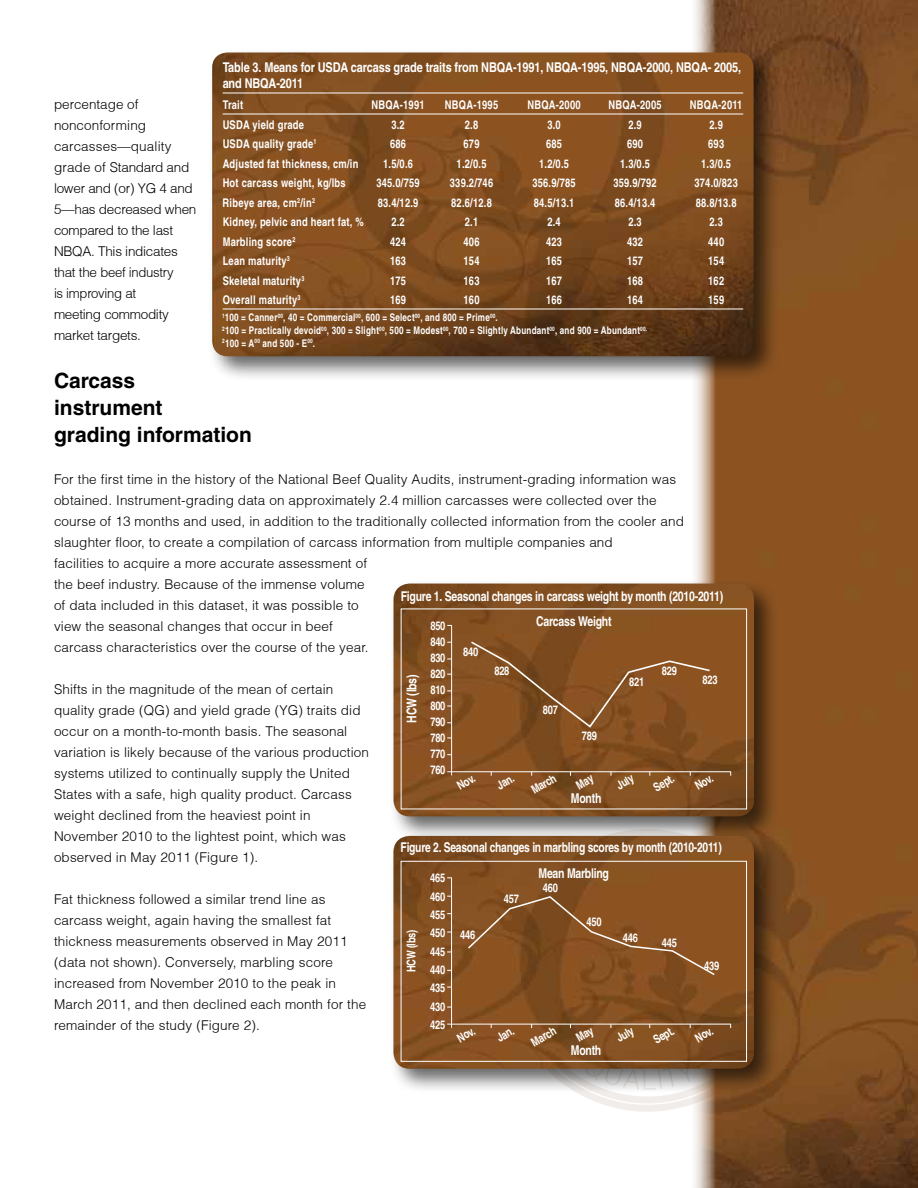
<style>
.page{position:relative;width:918px;height:1188px;background:#fff}
.page>*{position:absolute;margin:0;border:0;box-sizing:border-box;transform-origin:0 0}
.t1{font:700 21px/27px "Helvetica";color:#000}
.t2{font:300 13.5px/21px "Helvetica";letter-spacing:.01em;color:#000}
.t3{font:300 13.5px/21px "Helvetica";letter-spacing:-.02em;color:#000}
.t4{font:700 condensed 13.5px/16.5px "Helvetica";letter-spacing:-.02em;color:#fff}
.t5{font:700 condensed 13.5px/24.8px "Helvetica";letter-spacing:-.02em;color:#fff;scale:.95 1}
.t6{font:700 condensed 13.5px/25.3px "Helvetica";letter-spacing:-.02em;color:#fff;scale:.93 1}
.t7{font:700 condensed 12px/16px "Helvetica";letter-spacing:.02em;color:#fff;text-align:justify;scale:.95 1}
.t8{font:700 condensed 10.5px/12.8px "Helvetica";letter-spacing:.02em;color:#fff;scale:.94 1}
</style>
<div class="page">
<img style="left:694px;top:0;width:224px;height:1188px">
<svg style="left:582px;top:944px;width:249px;height:181px"></svg>
<div style="left:207px;top:48px;width:572px;height:334px;background:#000;opacity:.6"></div>
<img style="left:212px;top:52px;width:542px;height:304px">
<hr style="left:223px;top:93px;width:520px;height:1px;background:#fff">
<hr style="left:223px;top:114px;width:520px;height:1px;background:#fff">
<hr style="left:223px;top:309px;width:520px;height:1px;background:#fff">
<div style="left:389px;top:579px;width:391px;height:263px;background:#000;opacity:.6"></div>
<img style="left:394px;top:584px;width:360px;height:232px">
<hr style="left:451px;top:625px;width:1px;height:150px;background:#fff">
<hr style="left:447px;top:771px;width:284px;height:1px;background:#fff">
<svg style="left:469px;top:640px;width:242px;height:89px;background:#885325"></svg>
<div style="left:389px;top:831px;width:391px;height:264px;background:#000;opacity:.6"></div>
<img style="left:393px;top:836px;width:361px;height:233px">
<hr style="left:451px;top:878px;width:1px;height:150px;background:#fff">
<hr style="left:447px;top:1024px;width:284px;height:1px;background:#fff">
<svg style="left:570px;top:772px;width:26px;height:17px"></svg>
<svg style="left:466px;top:851px;width:356px;height:239px;background:#85562c"></svg>
<p class="t4" style="left:223px;top:59px;width:520px">Table 3. Means for USDA carcass grade traits from NBQA-1991, NBQA-1995, NBQA-2000, NBQA- 2005, and NBQA-2011</p>
<p class="t7" style="left:223px;top:97px;width:23px">Trait</p>
<p class="t7" style="left:371px;top:97px;width:58px">NBQA-1991</p>
<p class="t7" style="left:445px;top:97px;width:58px">NBQA-1995</p>
<p class="t7" style="left:527px;top:97px;width:58px">NBQA-2000</p>
<p class="t7" style="left:608px;top:97px;width:58px">NBQA-2005</p>
<p class="t7" style="left:690px;top:97px;width:57px">NBQA-2011</p>
<p class="t7" style="left:223px;top:116px;width:87px">USDA yield grade</p>
<p class="t7" style="left:391px;top:116px;width:16px">3.2</p>
<p class="t7" style="left:465px;top:116px;width:16px">2.8</p>
<p class="t7" style="left:547px;top:116px;width:16px">3.0</p>
<p class="t7" style="left:628px;top:116px;width:16px">2.9</p>
<p class="t7" style="left:709px;top:116px;width:16px">2.9</p>
<p class="t7" style="left:223px;top:136px;width:100px">USDA quality grade<sup>1</sup></p>
<p class="t7" style="left:390px;top:136px;width:18px">686</p>
<p class="t7" style="left:464px;top:136px;width:18px">679</p>
<p class="t7" style="left:546px;top:136px;width:18px">685</p>
<p class="t7" style="left:627px;top:136px;width:18px">690</p>
<p class="t7" style="left:708px;top:136px;width:18px">693</p>
<p class="t7" style="left:223px;top:155px;width:144px">Adjusted fat thickness, cm/in</p>
<p class="t7" style="left:383px;top:155px;width:33px">1.5/0.6</p>
<p class="t7" style="left:457px;top:155px;width:33px">1.2/0.5</p>
<p class="t7" style="left:539px;top:155px;width:33px">1.2/0.5</p>
<p class="t7" style="left:620px;top:155px;width:33px">1.3/0.5</p>
<p class="t7" style="left:701px;top:155px;width:33px">1.3/0.5</p>
<p class="t7" style="left:223px;top:175px;width:131px">Hot carcass weight, kg/lbs</p>
<p class="t7" style="left:376px;top:175px;width:47px">345.0/759</p>
<p class="t7" style="left:450px;top:175px;width:47px">339.2/746</p>
<p class="t7" style="left:532px;top:175px;width:47px">356.9/785</p>
<p class="t7" style="left:613px;top:175px;width:47px">359.9/792</p>
<p class="t7" style="left:694px;top:175px;width:47px">374.0/823</p>
<p class="t7" style="left:223px;top:194px;width:99px">Ribeye area, cm<sup>2</sup>/in<sup>2</sup></p>
<p class="t7" style="left:378px;top:194px;width:44px">83.4/12.9</p>
<p class="t7" style="left:451px;top:194px;width:44px">82.6/12.8</p>
<p class="t7" style="left:534px;top:194px;width:44px">84.5/13.1</p>
<p class="t7" style="left:615px;top:194px;width:44px">86.4/13.4</p>
<p class="t7" style="left:696px;top:194px;width:44px">88.8/13.8</p>
<p class="t7" style="left:223px;top:214px;width:150px">Kidney, pelvic and heart fat, %</p>
<p class="t7" style="left:391px;top:214px;width:16px">2.2</p>
<p class="t7" style="left:465px;top:214px;width:16px">2.1</p>
<p class="t7" style="left:547px;top:214px;width:16px">2.4</p>
<p class="t7" style="left:628px;top:214px;width:16px">2.3</p>
<p class="t7" style="left:709px;top:214px;width:16px">2.3</p>
<p class="t7" style="left:223px;top:233px;width:78px">Marbling score<sup>2</sup></p>
<p class="t7" style="left:390px;top:233px;width:18px">424</p>
<p class="t7" style="left:464px;top:233px;width:18px">406</p>
<p class="t7" style="left:546px;top:233px;width:18px">423</p>
<p class="t7" style="left:627px;top:233px;width:18px">432</p>
<p class="t7" style="left:708px;top:233px;width:18px">440</p>
<p class="t7" style="left:223px;top:253px;width:72px">Lean maturity<sup>3</sup></p>
<p class="t7" style="left:390px;top:253px;width:18px">163</p>
<p class="t7" style="left:464px;top:253px;width:18px">154</p>
<p class="t7" style="left:546px;top:253px;width:18px">165</p>
<p class="t7" style="left:627px;top:253px;width:18px">157</p>
<p class="t7" style="left:708px;top:253px;width:18px">154</p>
<p class="t7" style="left:223px;top:272px;width:88px">Skeletal maturity<sup>3</sup></p>
<p class="t7" style="left:390px;top:272px;width:18px">175</p>
<p class="t7" style="left:464px;top:272px;width:18px">163</p>
<p class="t7" style="left:546px;top:272px;width:18px">167</p>
<p class="t7" style="left:627px;top:272px;width:18px">168</p>
<p class="t7" style="left:708px;top:272px;width:18px">162</p>
<p class="t7" style="left:223px;top:292px;width:83px">Overall maturity<sup>3</sup></p>
<p class="t7" style="left:390px;top:292px;width:18px">169</p>
<p class="t7" style="left:464px;top:292px;width:18px">160</p>
<p class="t7" style="left:546px;top:292px;width:18px">166</p>
<p class="t7" style="left:627px;top:292px;width:18px">164</p>
<p class="t7" style="left:708px;top:292px;width:18px">159</p>
<p class="t8" style="left:222px;top:311px;width:453px"><sup>1</sup>100 = Canner<sup>00</sup>, 40 = Commercial<sup>00</sup>, 600 = Select<sup>00</sup>, and 800 = Prime<sup>00</sup>.<br><sup>2</sup>100 = Practically devoid<sup>00</sup>, 300 = Slight<sup>00</sup>, 500 = Modest<sup>00</sup>, 700 = Slightly Abundant<sup>00</sup>, and 900 = Abundant<sup>00.<br>2</sup>100 = A<sup>00</sup> and 500 - E<sup>00</sup>.</p>
<p class="t3" style="left:54px;top:94px;width:144px">percentage of nonconforming carcasses—quality grade of Standard and lower and (or) YG 4 and<br>5—has decreased when compared to the last<br>NBQA. This indicates that the beef industry<br>is improving at<br>meeting commodity market targets.</p>
<h1 class="t1" style="left:54px;top:367px;width:199px">Carcass<br>instrument<br>grading information</h1>
<p class="t2" style="left:54px;top:469px;width:631px">For the first time in the history of the National Beef Quality Audits, instrument-grading information was obtained. Instrument-grading data on approximately 2.4 million carcasses were collected over the course of 13 months and used, in addition to the traditionally collected information from the cooler and slaughter floor, to create a compilation of carcass information from multiple companies and<br>facilities to acquire a more accurate assessment of<br>the beef industry. Because of the immense volume<br>of data included in this dataset, it was possible to<br>view the seasonal changes that occur in beef<br>carcass characteristics over the course of the year.</p>
<p class="t2" style="left:54px;top:679px;width:317px">Shifts in the magnitude of the mean of certain quality grade (QG) and yield grade (YG) traits did occur on a month-to-month basis. The seasonal variation is likely because of the various production systems utilized to continually supply the United States with a safe, high quality product. Carcass weight declined from the heaviest point in November 2010 to the lightest point, which was observed in May 2011 (Figure 1).</p>
<p class="t2" style="left:54px;top:889px;width:314px">Fat thickness followed a similar trend line as carcass weight, again having the smallest fat thickness measurements observed in May 2011 (data not shown). Conversely, marbling score increased from November 2010 to the peak in March 2011, and then declined each month for the remainder of the study (Figure 2).</p>
<p class="t5" style="left:536px;top:584px;width:198px;text-indent:-136px">Figure 1. Seasonal changes in carcass weight by month (2010-2011)<br>Carcass Weight</p>
<p class="t7" style="left:430px;top:618px;width:17px">850<br>840<br>830<br>820<br>810<br>800<br>790<br>780<br>770<br>760</p>
<p class="t7" style="left:463px;top:644px;width:17px">840</p>
<p class="t7" style="left:494px;top:662px;width:17px">828</p>
<p class="t7" style="left:662px;top:663px;width:17px">829</p>
<p class="t5" style="left:399px;top:723px;width:52px;rotate:-90deg">HCW (lbs)</p>
<p class="t7" style="left:703px;top:671px;width:17px">823</p>
<p class="t7" style="left:629px;top:674px;width:17px">821</p>
<p class="t7" style="left:543px;top:701px;width:17px">807</p>
<p class="t7" style="left:582px;top:728px;width:17px">789</p>
<p class="t7" style="left:454px;top:779px;width:21px;rotate:-30deg">Nov.</p>
<p class="t7" style="left:494px;top:779px;width:20px;rotate:-30deg">Jan.</p>
<p class="t7" style="left:528px;top:783px;width:30px;rotate:-30deg">March</p>
<p class="t7" style="left:613px;top:779px;width:20px;rotate:-30deg">July</p>
<p class="t7" style="left:650px;top:781px;width:25px;rotate:-30deg">Sept.</p>
<p class="t7" style="left:692px;top:779px;width:21px;rotate:-30deg">Nov.</p>
<p class="t5" style="left:571px;top:785px;width:34px">Month</p>
<p class="t6" style="left:539px;top:835px;width:199px;text-indent:-138px">Figure 2. Seasonal changes in marbling scores by month (2010-2011)<br>Mean Marbling</p>
<p class="t7" style="left:430px;top:869px;width:17px;line-height:18.3px">465<br>460<br>455<br>450<br>445<br>440<br>435<br>430<br>425</p>
<p class="t7" style="left:543px;top:880px;width:17px">460</p>
<p class="t7" style="left:504px;top:891px;width:17px">457</p>
<p class="t7" style="left:586px;top:913px;width:17px">450</p>
<p class="t7" style="left:403px;top:972px;width:47px;rotate:-90deg">HCW (lbs)</p>
<p class="t7" style="left:460px;top:927px;width:17px">446</p>
<p class="t7" style="left:623px;top:929px;width:17px">446</p>
<p class="t7" style="left:662px;top:934px;width:17px">445</p>
<p class="t7" style="left:704px;top:957px;width:17px">439</p>
<p class="t7" style="left:454px;top:1032px;width:21px;rotate:-30deg">Nov.</p>
<p class="t7" style="left:493px;top:1031px;width:20px;rotate:-30deg">Jan.</p>
<p class="t7" style="left:528px;top:1036px;width:30px;rotate:-30deg">March</p>
<p class="t7" style="left:613px;top:1031px;width:20px;rotate:-30deg">July</p>
<p class="t7" style="left:650px;top:1033px;width:25px;rotate:-30deg">Sept.</p>
<p class="t7" style="left:692px;top:1032px;width:21px;rotate:-30deg">Nov.</p>
<p class="t5" style="left:571px;top:1038px;width:34px">Month</p>
</div>
